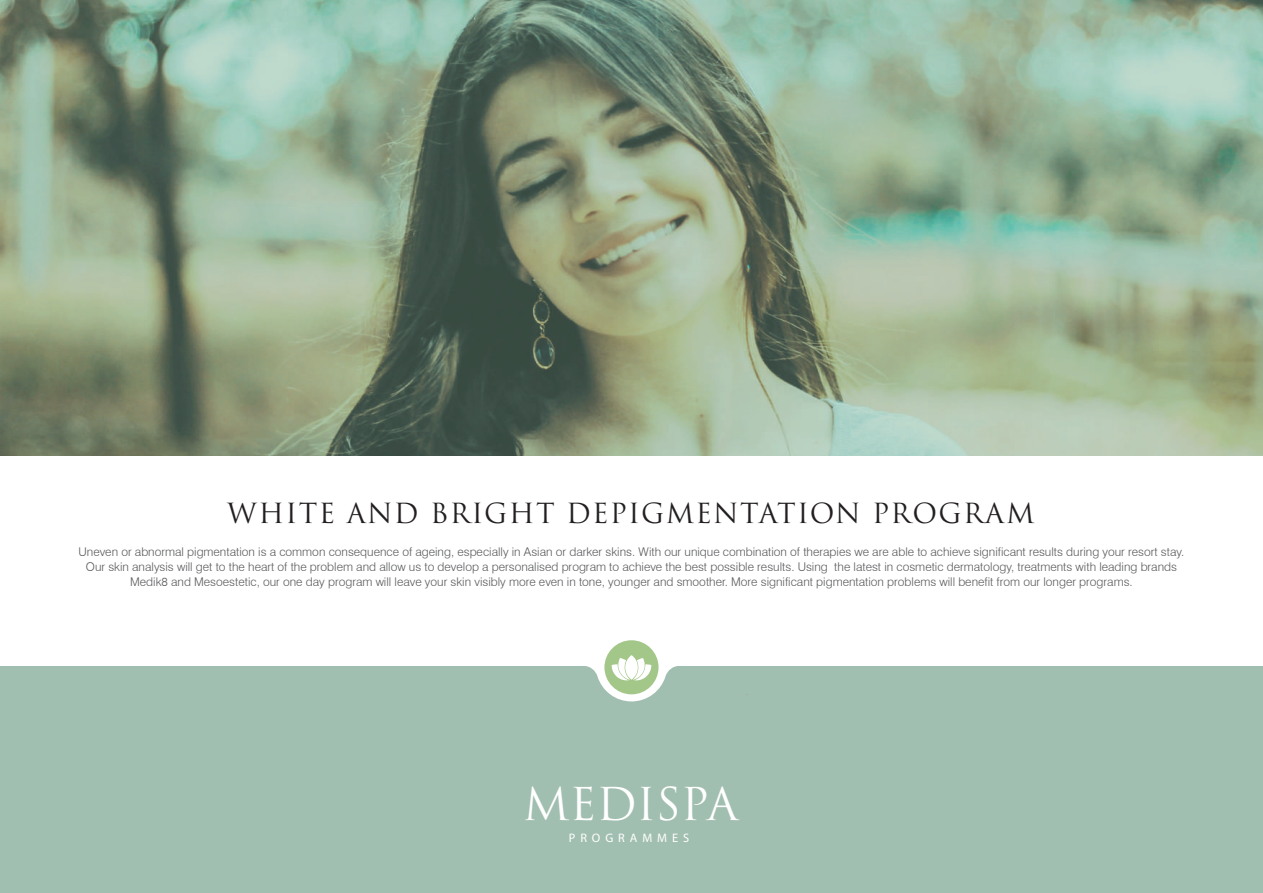
<style>
.page{position:relative;width:1263px;height:893px;background:#fff}
.page>*{position:absolute;margin:0;border:0;box-sizing:border-box;transform-origin:0 0}
.t1{font:44.1px "Trajan Pro";color:#fff}
.t2{font:27px "Trajan Pro";letter-spacing:.05em;color:#231f20}
.t3{font:12.3px "Myriad Pro";letter-spacing:.4em;color:#fff}
.t4{font:300 12px/15px "Swiss 721 BT";color:#57585a;text-align:center}
</style>
<div class="page">
<img style="left:0;top:0;width:1263px;height:456px">
<div style="left:0;top:619px;width:1263px;height:274px;background:#a1bfb0"></div>
<div style="left:0;top:457px;width:1263px;height:209px;background:#fff"></div>
<svg style="left:586px;top:640px;width:162px;height:61px;fill:#fdfdfd"></svg>
<div style="left:604px;top:640px;width:54px;height:54px;background:#a3c689;border-radius:50%"></div>
<svg style="left:612px;top:658px;width:39px;height:23px"></svg>
<svg style="left:625px;top:655px;width:13px;height:25px"></svg>
<h2 class="t2" style="left:227px;top:496px;width:808px">WHITE AND BRIGHT DEPIGMENTATION PROGRAM</h2>
<p class="t4" style="left:79px;top:544px;width:1107px">Uneven or abnormal pigmentation is a common consequence of ageing, especially in Asian or darker skins. With our unique combination of therapies we are able to achieve significant results during your resort stay.<br>Our skin analysis will get to the heart of the problem and allow us to develop a personalised program to achieve the best possible results. Using the latest in cosmetic dermatology, treatments with leading brands<br>Medik8 and Mesoestetic, our one day program will leave your skin visibly more even in tone, younger and smoother. More significant pigmentation problems will benefit from our longer programs.</p>
<h1 class="t1" style="left:523px;top:776px;width:216px">MEDISPA</h1>
<p class="t3" style="left:569px;top:831px;width:122px">PROGRAMMES</p>
</div>
